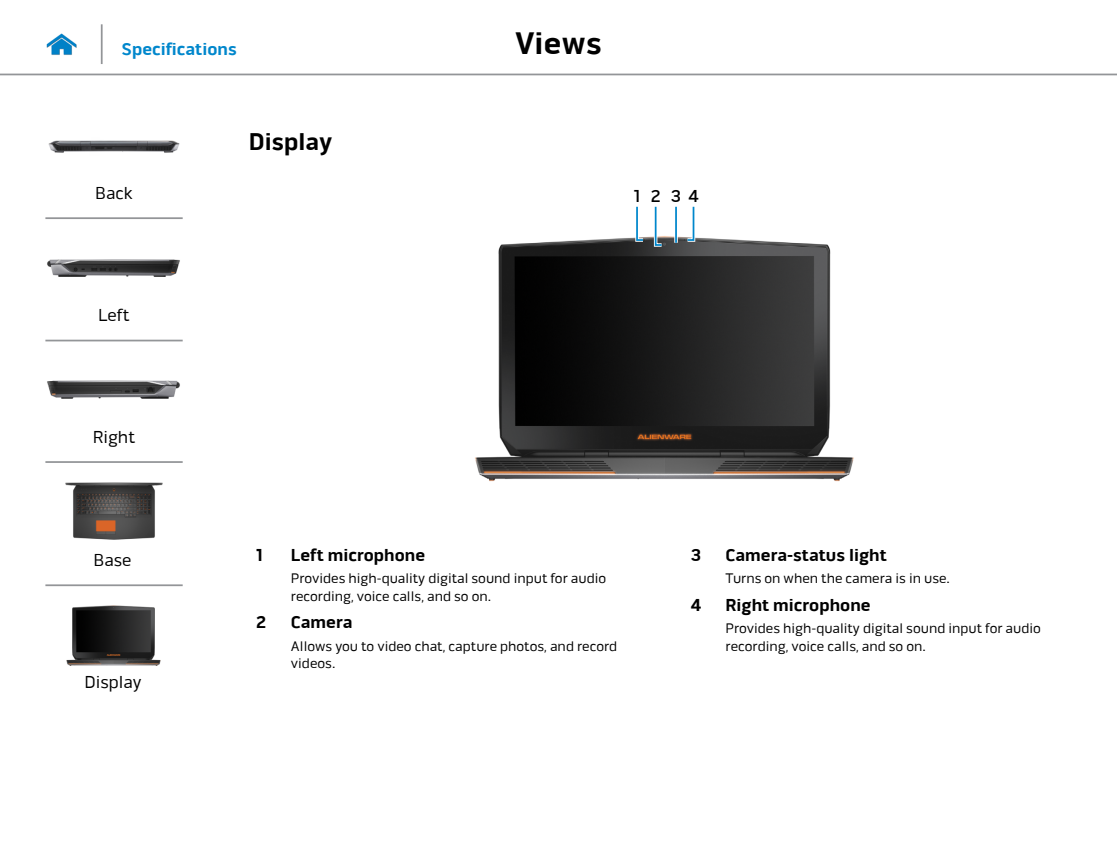
<style>
.page{position:relative;width:1117px;height:844px;background:#fff}
.page>*{position:absolute;margin:0;border:0;box-sizing:border-box;transform-origin:0 0}
.Head1{font:700 31.5px "Pill Alt 600 mg";letter-spacing:.01em;color:#000}
.Head2{font:700 24.5px "Pill Alt 600 mg";color:#000}
.Callout_Head{font:700 17.5px "Pill Alt 600 mg";color:#000}
.Image_Title{font:17.5px "Pill Alt 600 mg";color:#000}
.Hyperlink{font:700 17.5px "Pill Alt 600 mg";color:#0087cc}
.Callout-L{font:500 17.5px "Pill Alt 600 mg";color:#000}
.Callout_description{font:14px/17.5px "Pill Alt 600 mg";color:#000}
</style>
<div class="page">
<hr style="left:0;top:74px;width:1116px;height:1px;background:#939598">
<img style="left:46px;top:33px;width:31px;height:22px">
<img style="left:475px;top:236px;width:379px;height:246px">
<svg style="left:684px;top:206px;width:12px;height:37px"></svg>
<hr style="left:674px;top:207px;width:3px;height:36px;background:#fff">
<hr style="left:675px;top:207px;width:1px;height:36px;background:#0087cc">
<svg style="left:633px;top:206px;width:13px;height:37px"></svg>
<svg style="left:652px;top:206px;width:13px;height:42px"></svg>
<hr style="left:101px;top:24px;width:2px;height:40px;background:#939598">
<img style="left:48px;top:140px;width:132px;height:13px">
<img style="left:47px;top:259px;width:133px;height:18px">
<img style="left:47px;top:380px;width:133px;height:19px">
<img style="left:65px;top:482px;width:98px;height:58px">
<img style="left:66px;top:605px;width:95px;height:61px">
<hr style="left:45px;top:217px;width:138px;height:2px;background:#939598">
<hr style="left:45px;top:339px;width:138px;height:2px;background:#939598">
<hr style="left:45px;top:461px;width:138px;height:2px;background:#939598">
<hr style="left:45px;top:584px;width:138px;height:2px;background:#939598">
<p class="Hyperlink" style="left:122px;top:38px;width:117px">Specifications</p>
<p class="Head1" style="left:515px;top:25px;width:88px">Views</p>
<p class="Image_Title" style="left:95px;top:182px;width:39px">Back</p>
<p class="Head2" style="left:249px;top:127px;width:85px">Display</p>
<p class="Callout-L" style="left:633px;top:185px;width:8px">1</p>
<p class="Callout-L" style="left:650px;top:185px;width:11px">2</p>
<p class="Callout-L" style="left:670px;top:185px;width:29px">3 4</p>
<p class="Image_Title" style="left:98px;top:305px;width:33px">Left</p>
<p class="Image_Title" style="left:93px;top:427px;width:44px">Right</p>
<p class="Image_Title" style="left:93px;top:549px;width:40px">Base</p>
<p class="Image_Title" style="left:84px;top:672px;width:59px">Display</p>
<p class="Callout_Head" style="left:256px;top:544px;width:8px">1</p>
<p class="Callout_Head" style="left:291px;top:544px;width:136px">Left microphone</p>
<p class="Callout_description" style="left:291px;top:569px;width:317px">Provides high‑quality digital sound input for audio recording, voice calls, and so on.</p>
<p class="Callout_Head" style="left:256px;top:612px;width:11px">2</p>
<p class="Callout_Head" style="left:291px;top:612px;width:63px">Camera</p>
<p class="Callout_description" style="left:291px;top:637px;width:328px">Allows you to video chat, capture photos, and record videos.</p>
<p class="Callout_Head" style="left:690px;top:544px;width:12px">3</p>
<p class="Callout_Head" style="left:725px;top:544px;width:163px">Camera-status light</p>
<p class="Callout_description" style="left:725px;top:569px;width:226px">Turns on when the camera is in use.</p>
<p class="Callout_Head" style="left:690px;top:594px;width:12px">4</p>
<p class="Callout_Head" style="left:725px;top:594px;width:146px">Right microphone</p>
<p class="Callout_description" style="left:725px;top:619px;width:317px">Provides high‑quality digital sound input for audio recording, voice calls, and so on.</p>
</div>
